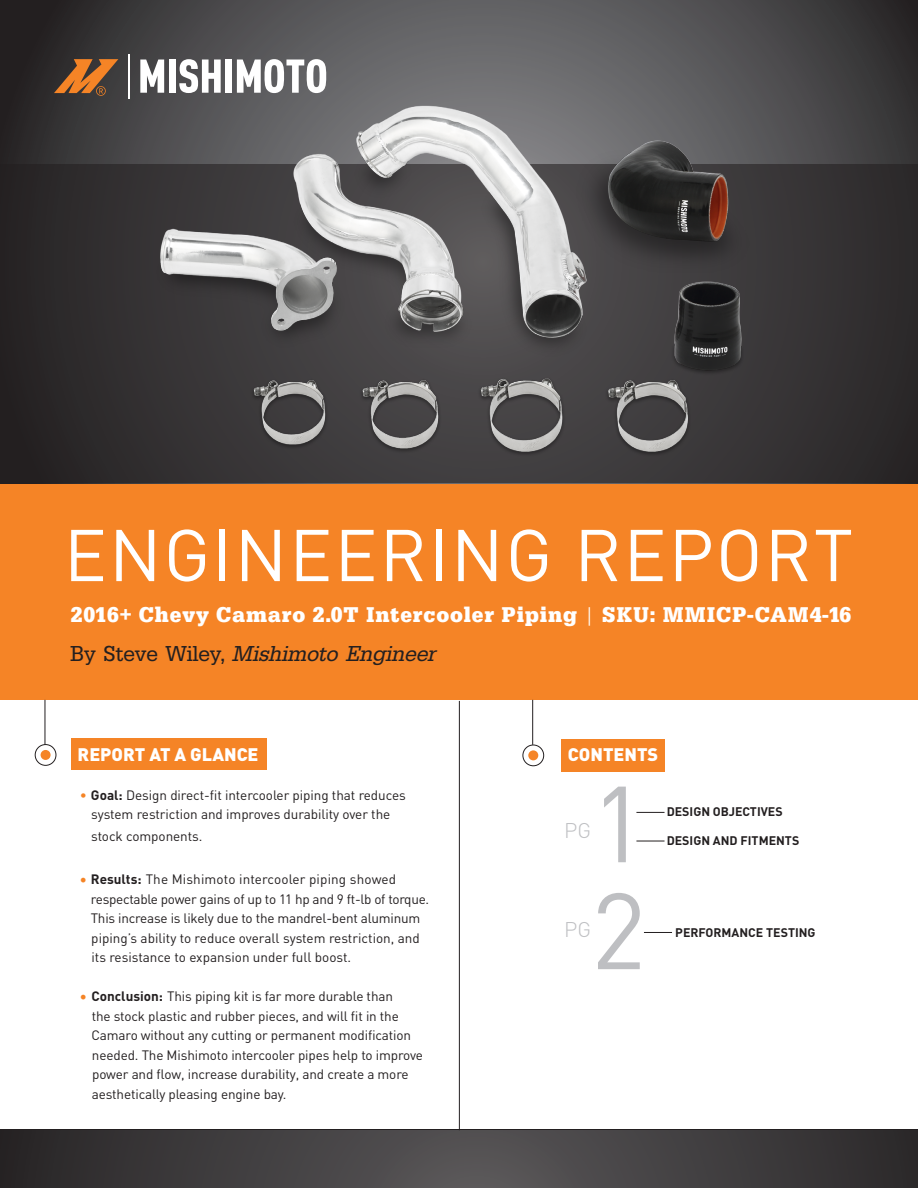
<style>
.page{position:relative;width:918px;height:1188px;background:#fff}
.page>*{position:absolute;margin:0;border:0;box-sizing:border-box;transform-origin:0 0}
.t1{font:106.2px "DIN";color:#bebfc2}
.t2{font:72px "DIN";letter-spacing:.025em;color:#fff}
.t3{font:22.5px "URW Egyptienne TOT Reg Nar Obl";color:#231f20}
.t4{font:22.2px "URW Egyptienne TOT Bol Nar";letter-spacing:.04em;color:#fff}
.t5{font:300 21px "DIN";color:#bebfc2}
.t6{font:900 18px "DIN";color:#fff}
.t7{font:13.5px/19.5px "DIN";letter-spacing:-.01em;color:#231f20}
.t8{font:700 12.3px "DIN";color:#231f20}
.s1{font-family:"URW Egyptienne TOT Reg Nar"}
.s2{color:#f58426}
.s3{font-weight:700}
.s4{font-family:"Minion Pro";font-size:18px;color:#f58426}
</style>
<div class="page">
<svg style="left:0;top:0;width:918px;height:484px;background:#464446"></svg>
<div style="left:0;top:484px;width:918px;height:216px;background:#f58426"></div>
<div style="left:0;top:164px;width:918px;height:319px;background:#2b292a"></div>
<svg style="left:0;top:1131px;width:918px;height:57px;background:#403e3f"></svg>
<div style="left:71px;top:738px;width:196px;height:32px;background:#f58426"></div>
<svg style="left:54px;top:59px;width:21px;height:37px"></svg>
<hr style="left:45px;top:700px;width:1px;height:45px;background:#231f20">
<hr style="left:532px;top:700px;width:1px;height:45px;background:#231f20">
<div style="left:41px;top:750px;width:10px;height:10px;background:#f58426;border-radius:50%"></div>
<div style="left:528px;top:750px;width:10px;height:10px;background:#f58426;border-radius:50%"></div>
<div style="left:35px;top:744px;width:21px;height:22px;border:1px solid #231f20;border-radius:50%"></div>
<div style="left:523px;top:745px;width:21px;height:21px;border:1px solid #231f20;border-radius:50%"></div>
<hr style="left:459px;top:701px;width:1px;height:429px;background:#231f20">
<svg style="left:636px;top:812px;width:29px;height:1px"></svg>
<svg style="left:636px;top:841px;width:29px;height:1px"></svg>
<svg style="left:644px;top:932px;width:28px;height:1px"></svg>
<div style="left:562px;top:739px;width:103px;height:32px;background:#f58426"></div>
<img style="left:75px;top:52px;width:758px;height:432px">
<p class="t2" style="left:64px;top:510px;width:791px">ENGINEERING REPORT</p>
<p class="t4" style="left:71px;top:601px;width:782px">2016+ Chevy Camaro 2.0T Intercooler Piping <span class="s1">|</span> SKU: MMICP-CAM4-16</p>
<p class="t3" style="left:70px;top:640px;width:368px"><span class="s1">By Steve Wiley,</span> Mishimoto Engineer</p>
<p class="t6" style="left:78px;top:743px;width:182px">REPORT AT A GLANCE</p>
<p class="t7" style="left:80px;top:785px;width:328px;text-align:center"><span class="s2">•</span> <span class="s3">Goal:</span> Design direct-fit intercooler piping that reduces system restriction and improves durability over the</p>
<p class="t7" style="left:91px;top:826px;width:113px">stock components.</p>
<p class="t7" style="left:91px;top:869px;width:340px;text-indent:-11px"><span class="s4">•</span> <span class="s3">Results:</span> The Mishimoto intercooler piping showed respectable power gains of up to 11 hp and 9 ft-lb of torque.<br>This increase is likely due to the mandrel-bent aluminum piping’s ability to reduce overall system restriction, and its resistance to expansion under full boost.</p>
<p class="t7" style="left:91px;top:986px;width:333px;text-indent:-12px"><span class="s4">•</span> <span class="s3">Conclusion:</span> This piping kit is far more durable than<br>the stock plastic and rubber pieces, and will fit in the Camaro without any cutting or permanent modification needed. The Mishimoto intercooler pipes help to improve power and flow, increase durability, and create a more aesthetically pleasing engine bay.</p>
<p class="t6" style="left:568px;top:743px;width:92px">CONTENTS</p>
<p class="t5" style="left:564px;top:817px;width:28px">PG</p>
<p class="t1" style="left:591px;top:758px;width:57px">1</p>
<p class="t8" style="left:667px;top:804px;width:118px">DESIGN OBJECTIVES</p>
<p class="t8" style="left:667px;top:832px;width:134px">DESIGN AND FITMENTS</p>
<p class="t5" style="left:564px;top:917px;width:28px">PG</p>
<p class="t1" style="left:591px;top:865px;width:57px">2</p>
<p class="t8" style="left:675px;top:924px;width:142px">PERFORMANCE TESTING</p>
</div>
